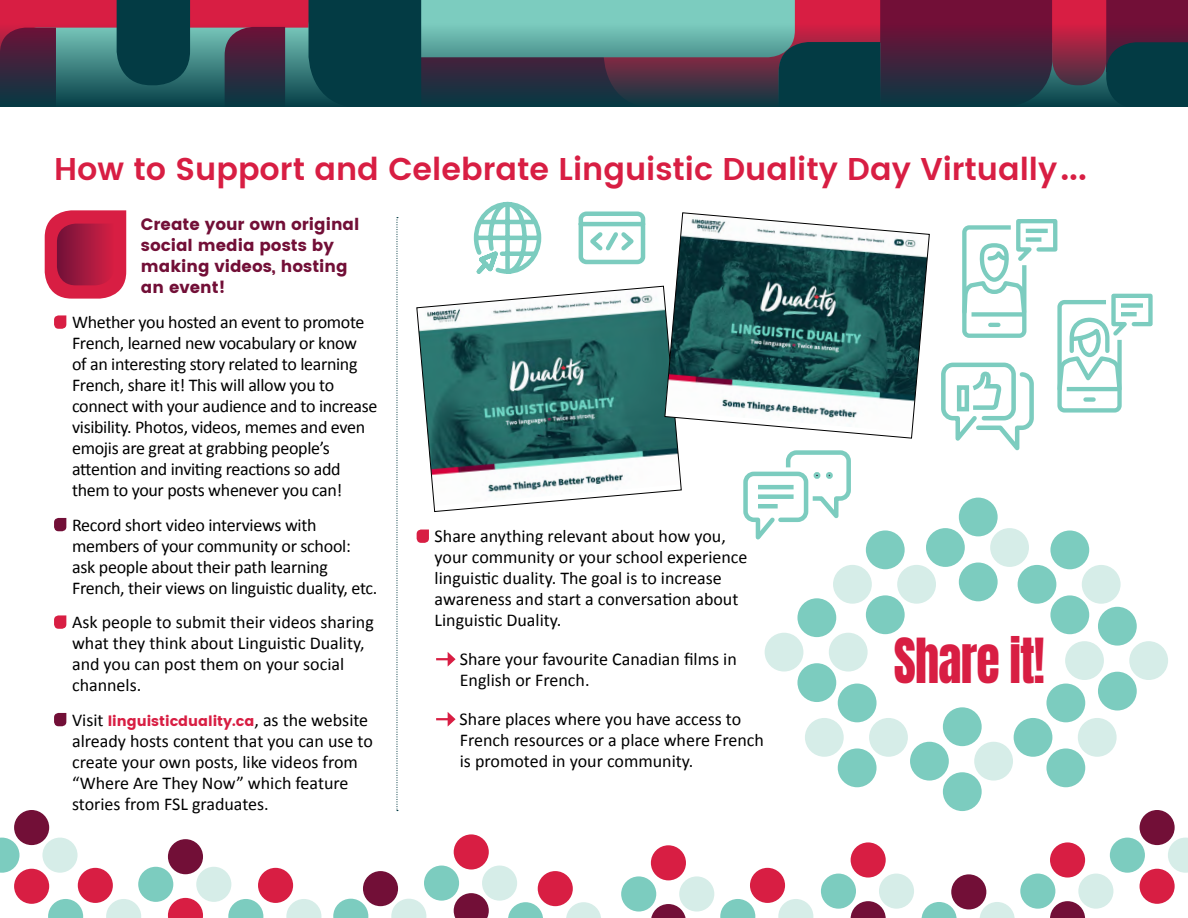
<style>
.page{position:relative;width:1188px;height:918px;background:#fff}
.page>*{position:absolute;margin:0;border:0;box-sizing:border-box;transform-origin:0 0}
.t1{font:52.8px "Anton";letter-spacing:-.02em;color:#d81e43;scale:.91 1}
.t2{font:600 31.5px "Poppins";color:#d81e43}
.t3{font:18px/21px "Calibri";letter-spacing:-.01em;color:#000}
.t4{font:16.5px/21px "Poppins";color:#720f37}
.t5{font:14.25px "Poppins";color:#d81e43}
.s1{font-size:36px}
.s2{font-family:"Calibri";font-size:18px;color:#000}
</style>
<div class="page">
<svg style="left:0;top:0;width:1188px;height:24px;background:#835667"></svg>
<svg style="left:0;top:24px;width:1188px;height:83px;background:#364854"></svg>
<svg style="left:45px;top:210px;width:81px;height:89px;background:#c22a4d"></svg>
<svg style="left:396px;top:217px;width:2px;height:594px"></svg>
<svg style="left:54px;top:315px;width:12px;height:14px"></svg>
<svg style="left:54px;top:518px;width:12px;height:13px"></svg>
<svg style="left:54px;top:615px;width:12px;height:14px"></svg>
<svg style="left:54px;top:713px;width:12px;height:13px"></svg>
<svg style="left:417px;top:530px;width:12px;height:13px"></svg>
<svg style="left:436px;top:652px;width:20px;height:15px"></svg>
<svg style="left:436px;top:712px;width:20px;height:15px"></svg>
<div style="left:538px;top:871px;width:35px;height:35px;background:#d81e43;border-radius:50%"></div>
<svg style="left:508px;top:902px;width:35px;height:16px"></svg>
<svg style="left:566px;top:902px;width:35px;height:16px"></svg>
<div style="left:651px;top:845px;width:35px;height:35px;background:#d81e43;border-radius:50%"></div>
<div style="left:621px;top:876px;width:35px;height:36px;background:#7cccbf;border-radius:50%"></div>
<div style="left:679px;top:876px;width:35px;height:36px;background:#d6ede8;border-radius:50%"></div>
<svg style="left:651px;top:904px;width:35px;height:14px"></svg>
<div style="left:454px;top:834px;width:35px;height:36px;background:#d81e43;border-radius:50%"></div>
<div style="left:424px;top:866px;width:35px;height:35px;background:#7cccbf;border-radius:50%"></div>
<div style="left:482px;top:866px;width:35px;height:35px;background:#d6ede8;border-radius:50%"></div>
<svg style="left:454px;top:893px;width:35px;height:25px"></svg>
<div style="left:750px;top:868px;width:35px;height:35px;background:#d81e43;border-radius:50%"></div>
<svg style="left:720px;top:899px;width:35px;height:19px"></svg>
<svg style="left:778px;top:899px;width:35px;height:19px"></svg>
<svg style="left:333px;top:899px;width:35px;height:19px"></svg>
<svg style="left:391px;top:899px;width:35px;height:19px"></svg>
<div style="left:363px;top:871px;width:35px;height:35px;background:#720f37;border-radius:50%"></div>
<div style="left:258px;top:868px;width:35px;height:35px;background:#d81e43;border-radius:50%"></div>
<svg style="left:228px;top:899px;width:35px;height:19px"></svg>
<svg style="left:286px;top:899px;width:35px;height:19px"></svg>
<div style="left:851px;top:842px;width:35px;height:36px;background:#d81e43;border-radius:50%"></div>
<div style="left:821px;top:874px;width:35px;height:35px;background:#7cccbf;border-radius:50%"></div>
<div style="left:879px;top:874px;width:35px;height:35px;background:#d6ede8;border-radius:50%"></div>
<svg style="left:851px;top:901px;width:35px;height:17px"></svg>
<svg style="left:168px;top:898px;width:35px;height:20px"></svg>
<div style="left:138px;top:867px;width:35px;height:35px;background:#7cccbf;border-radius:50%"></div>
<div style="left:196px;top:867px;width:35px;height:35px;background:#d6ede8;border-radius:50%"></div>
<div style="left:168px;top:839px;width:35px;height:35px;background:#720f37;border-radius:50%"></div>
<svg style="left:922px;top:902px;width:35px;height:16px"></svg>
<svg style="left:980px;top:902px;width:35px;height:16px"></svg>
<div style="left:951px;top:874px;width:35px;height:35px;background:#720f37;border-radius:50%"></div>
<div style="left:1050px;top:842px;width:35px;height:36px;background:#d81e43;border-radius:50%"></div>
<div style="left:1020px;top:874px;width:35px;height:35px;background:#7cccbf;border-radius:50%"></div>
<div style="left:1078px;top:874px;width:35px;height:35px;background:#d6ede8;border-radius:50%"></div>
<svg style="left:1050px;top:901px;width:35px;height:17px"></svg>
<div style="left:78px;top:868px;width:35px;height:35px;background:#d81e43;border-radius:50%"></div>
<svg style="left:48px;top:899px;width:35px;height:19px"></svg>
<svg style="left:106px;top:899px;width:35px;height:19px"></svg>
<div style="left:14px;top:869px;width:35px;height:35px;background:#d81e43;border-radius:50%"></div>
<svg style="left:0;top:838px;width:19px;height:35px"></svg>
<div style="left:42px;top:838px;width:36px;height:35px;background:#d6ede8;border-radius:50%"></div>
<div style="left:14px;top:810px;width:35px;height:35px;background:#720f37;border-radius:50%"></div>
<div style="left:1140px;top:869px;width:35px;height:35px;background:#d81e43;border-radius:50%"></div>
<div style="left:1110px;top:838px;width:35px;height:35px;background:#7cccbf;border-radius:50%"></div>
<svg style="left:1168px;top:838px;width:20px;height:35px"></svg>
<div style="left:1140px;top:810px;width:35px;height:35px;background:#720f37;border-radius:50%"></div>
<svg style="left:416px;top:286px;width:266px;height:226px"></svg>
<svg style="left:578px;top:211px;width:68px;height:54px"></svg>
<svg style="left:743px;top:450px;width:108px;height:90px"></svg>
<div style="left:826px;top:472px;width:7px;height:7px;border:4px solid #7cccbf;border-radius:50%"></div>
<svg style="left:941px;top:219px;width:212px;height:232px"></svg>
<div style="left:959px;top:563px;width:39px;height:38px;background:#7cccbf;border-radius:50%"></div>
<div style="left:926px;top:528px;width:39px;height:39px;background:#7cccbf;border-radius:50%"></div>
<div style="left:990px;top:528px;width:39px;height:39px;background:#d6ede8;border-radius:50%"></div>
<div style="left:959px;top:498px;width:39px;height:38px;background:#7cccbf;border-radius:50%"></div>
<div style="left:866px;top:530px;width:39px;height:39px;background:#7cccbf;border-radius:50%"></div>
<div style="left:833px;top:565px;width:39px;height:39px;background:#d6ede8;border-radius:50%"></div>
<div style="left:897px;top:565px;width:39px;height:39px;background:#d6ede8;border-radius:50%"></div>
<div style="left:866px;top:595px;width:39px;height:39px;background:#7cccbf;border-radius:50%"></div>
<div style="left:1050px;top:531px;width:39px;height:38px;background:#7cccbf;border-radius:50%"></div>
<div style="left:1018px;top:565px;width:38px;height:39px;background:#7cccbf;border-radius:50%"></div>
<div style="left:1082px;top:565px;width:39px;height:39px;background:#d6ede8;border-radius:50%"></div>
<div style="left:1050px;top:595px;width:39px;height:39px;background:#7cccbf;border-radius:50%"></div>
<div style="left:1098px;top:607px;width:39px;height:39px;background:#7cccbf;border-radius:50%"></div>
<div style="left:1065px;top:641px;width:39px;height:39px;background:#d6ede8;border-radius:50%"></div>
<div style="left:1129px;top:641px;width:39px;height:39px;background:#d6ede8;border-radius:50%"></div>
<div style="left:1098px;top:672px;width:39px;height:39px;background:#7cccbf;border-radius:50%"></div>
<div style="left:1046px;top:684px;width:39px;height:38px;background:#7cccbf;border-radius:50%"></div>
<div style="left:1014px;top:718px;width:38px;height:39px;background:#7cccbf;border-radius:50%"></div>
<div style="left:1078px;top:718px;width:39px;height:39px;background:#d6ede8;border-radius:50%"></div>
<div style="left:1046px;top:748px;width:39px;height:39px;background:#7cccbf;border-radius:50%"></div>
<div style="left:838px;top:684px;width:39px;height:38px;background:#7cccbf;border-radius:50%"></div>
<div style="left:805px;top:718px;width:39px;height:39px;background:#d6ede8;border-radius:50%"></div>
<div style="left:869px;top:718px;width:39px;height:39px;background:#d6ede8;border-radius:50%"></div>
<div style="left:838px;top:748px;width:39px;height:39px;background:#7cccbf;border-radius:50%"></div>
<div style="left:797px;top:598px;width:39px;height:39px;background:#7cccbf;border-radius:50%"></div>
<div style="left:765px;top:633px;width:38px;height:39px;background:#d6ede8;border-radius:50%"></div>
<div style="left:829px;top:633px;width:39px;height:39px;background:#d6ede8;border-radius:50%"></div>
<div style="left:797px;top:663px;width:39px;height:39px;background:#7cccbf;border-radius:50%"></div>
<div style="left:943px;top:707px;width:39px;height:39px;background:#7cccbf;border-radius:50%"></div>
<div style="left:910px;top:742px;width:39px;height:39px;background:#7cccbf;border-radius:50%"></div>
<div style="left:974px;top:742px;width:39px;height:39px;background:#d6ede8;border-radius:50%"></div>
<div style="left:943px;top:772px;width:39px;height:39px;background:#7cccbf;border-radius:50%"></div>
<svg style="left:665px;top:212px;width:265px;height:227px"></svg>
<svg style="left:473px;top:201px;width:69px;height:73px"></svg>
<h2 class="t2" style="left:54px;top:145px;width:1034px">How to Support and Celebrate Linguistic Duality Day Virtually <span class="s1">...</span></h2>
<p class="t4" style="left:141px;top:214px;width:220px">Create your own original social media posts by making videos, hosting an event!</p>
<p class="t3" style="left:72px;top:312px;width:307px">Whether you hosted an event to promote French, learned new vocabulary or know<br>of an interesting story related to learning French, share it! This will allow you to connect with your audience and to increase visibility. Photos, videos, memes and even emojis are great at grabbing people’s attention and inviting reactions so add them to your posts whenever you can!</p>
<p class="t3" style="left:72px;top:514px;width:307px">Record short video interviews with members of your community or school: ask people about their path learning French, their views on linguistic duality, etc.</p>
<p class="t3" style="left:72px;top:612px;width:303px">Ask people to submit their videos sharing what they think about Linguistic Duality, and you can post them on your social channels.</p>
<p class="t5" style="left:72px;top:712px;width:298px"><span class="s2">Visit</span> linguisticduality.ca<span class="s2">, as the website</span></p>
<p class="t3" style="left:72px;top:730px;width:302px">already hosts content that you can use to create your own posts, like videos from “Where Are They Now” which feature stories from FSL graduates.</p>
<p class="t3" style="left:435px;top:526px;width:314px">Share anything relevant about how you, your community or your school experience linguistic duality. The goal is to increase awareness and start a conversation about Linguistic Duality.</p>
<p class="t3" style="left:460px;top:649px;width:278px">Share your favourite Canadian films in<br>English or French.</p>
<p class="t3" style="left:460px;top:709px;width:306px">Share places where you have access to<br>French resources or a place where French is promoted in your community.</p>
<h1 class="t1" style="left:894px;top:634px;width:168px">Share it!</h1>
</div>
